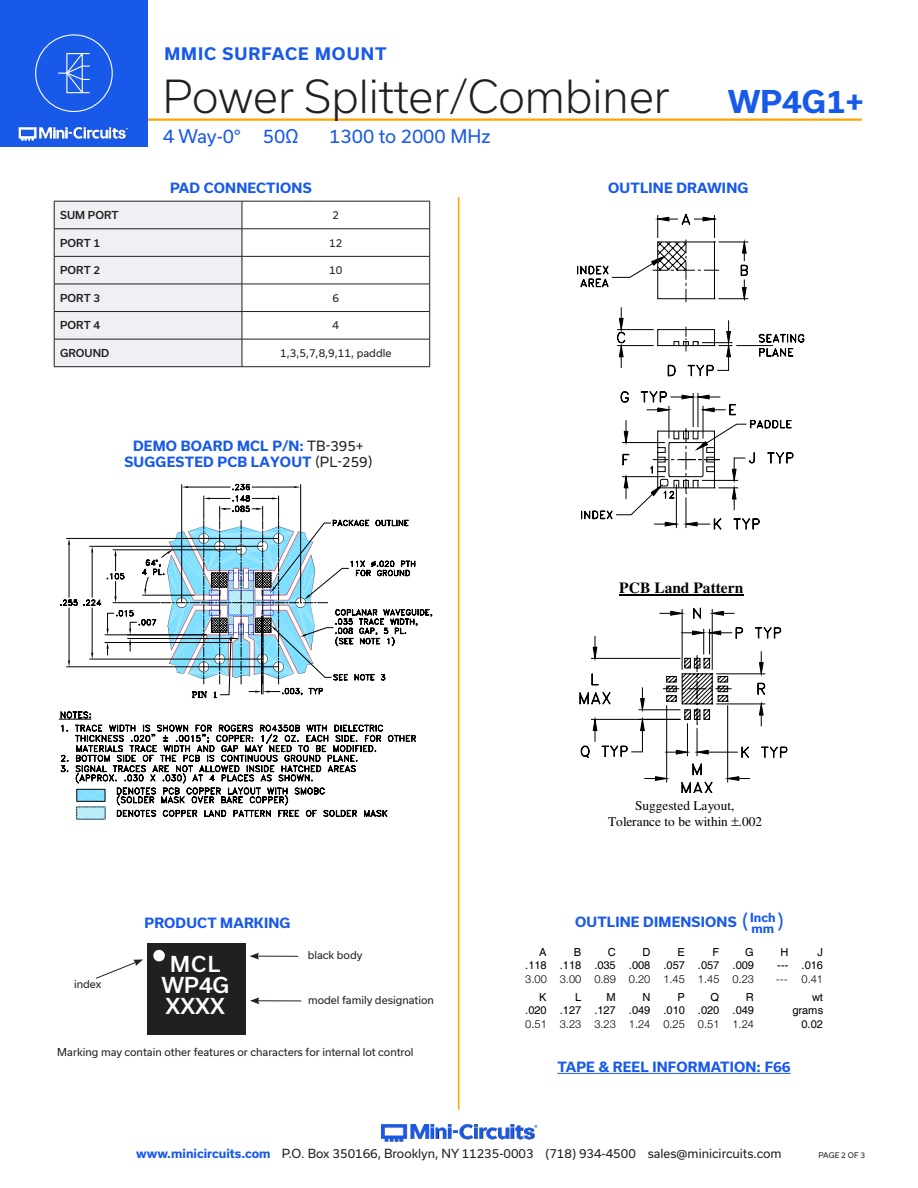
<style>
.page{position:relative;width:918px;height:1188px;background:#fff}
.page>*{position:absolute;margin:0;border:0;box-sizing:border-box;transform-origin:0 0}
.t1{font:300 43.5px "Usual";color:#221f1f}
.t2{font:700 30px "Usual";color:#1859ea}
.t3{font:500 21px/21px "Usual";color:#fff;text-align:center}
.t4{font:18px "Usual";color:#1859ea}
.t5{font:700 16.5px "Usual";letter-spacing:.065em;color:#1859ea}
.t6{font:700 15.45px "Times";letter-spacing:.005em;color:#000}
.t7{font:700 13.5px/16.2px "Usual";letter-spacing:.015em;color:#1859ea;text-align:center}
.t8{font:13.35px/16.5px "Times";color:#000;text-align:center}
.t9{font:12px "Usual";color:#221f1f}
.t10{font:700 12px "Usual";color:#1859ea}
.t11{font:11.1px "Helvetica";letter-spacing:-.01em;color:#000}
.t12{font:300 11.1px "Helvetica Neue";color:#000}
.t13{font:10.5px "Usual";color:#221f1f}
.t14{font:500 10.5px "Usual";color:#221f1f}
.t15{font:7.5px "Usual";color:#221f1f}
.s1{font-weight:400;color:#221f1f}
.s2{font-weight:400;font-size:19.5px}
.s3{font-weight:700;color:#1859ea}
</style>
<div class="page">
<hr style="left:242px;top:201px;width:188px;height:1px;background:#221f1f">
<hr style="left:242px;top:229px;width:188px;height:1px;background:#221f1f">
<hr style="left:242px;top:256px;width:188px;height:1px;background:#221f1f">
<hr style="left:242px;top:284px;width:188px;height:1px;background:#221f1f">
<hr style="left:242px;top:311px;width:188px;height:1px;background:#221f1f">
<hr style="left:242px;top:339px;width:188px;height:1px;background:#221f1f">
<svg style="left:54px;top:201px;width:189px;height:165px"></svg>
<svg style="left:429px;top:201px;width:1px;height:165px"></svg>
<hr style="left:54px;top:366px;width:188px;height:1px;background:#221f1f">
<hr style="left:242px;top:366px;width:188px;height:1px;background:#221f1f">
<div style="left:148px;top:944px;width:98px;height:91px;background:#221f1f"></div>
<div style="left:153px;top:950px;width:12px;height:11px;background:#fff;border-radius:50%"></div>
<hr style="left:257px;top:956px;width:41px;height:1px;background:#221f1f">
<svg style="left:250px;top:953px;width:9px;height:7px"></svg>
<hr style="left:257px;top:1000px;width:44px;height:1px;background:#221f1f">
<svg style="left:250px;top:997px;width:9px;height:7px"></svg>
<svg style="left:96px;top:959px;width:47px;height:20px"></svg>
<hr style="left:458px;top:197px;width:1px;height:913px;background:#ffa300">
<svg style="left:58px;top:718px;width:358px;height:102px"></svg>
<svg style="left:60px;top:711px;width:296px;height:73px"></svg>
<svg style="left:133px;top:696px;width:180px;height:88px"></svg>
<svg style="left:60px;top:484px;width:373px;height:212px"></svg>
<svg style="left:581px;top:213px;width:224px;height:317px"></svg>
<hr style="left:557px;top:1073px;width:234px;height:1px;background:#1859ea">
<hr style="left:129px;top:118px;width:733px;height:3px;background:#ffa300">
<div style="left:0;top:0;width:147px;height:147px;background:#1859ea"></div>
<img style="left:18px;top:126px;width:110px;height:15px">
<div style="left:35px;top:34px;width:78px;height:78px;border:1px solid #fff;border-radius:50%"></div>
<svg style="left:58px;top:53px;width:32px;height:41px"></svg>
<img style="left:381px;top:1108px;width:157px;height:34px">
<svg style="left:579px;top:594px;width:208px;height:199px"></svg>
<p class="t5" style="left:164px;top:45px;width:224px">MMIC SURFACE MOUNT</p>
<h1 class="t1" style="left:163px;top:78px;width:508px">Power Splitter/Combiner</h1>
<h3 class="t4" style="left:163px;top:128px;width:137px">4 Way-0° 50Ω</h3>
<h3 class="t4" style="left:329px;top:128px;width:163px">1300 to 2000 MHz</h3>
<h2 class="t2" style="left:728px;top:85px;width:138px">WP4G1+</h2>
<p class="t7" style="left:170px;top:180px;width:143px">PAD CONNECTIONS</p>
<p class="t14" style="left:60px;top:211px;width:60px">SUM PORT</p>
<p class="t13" style="left:333px;top:210px;width:8px">2</p>
<p class="t14" style="left:60px;top:238px;width:42px">PORT 1</p>
<p class="t13" style="left:329px;top:237px;width:15px">12</p>
<p class="t14" style="left:60px;top:266px;width:42px">PORT 2</p>
<p class="t13" style="left:329px;top:265px;width:15px">10</p>
<p class="t14" style="left:60px;top:293px;width:42px">PORT 3</p>
<p class="t13" style="left:333px;top:293px;width:8px">6</p>
<p class="t14" style="left:60px;top:321px;width:42px">PORT 4</p>
<p class="t13" style="left:333px;top:320px;width:8px">4</p>
<p class="t14" style="left:60px;top:349px;width:51px">GROUND</p>
<p class="t13" style="left:280px;top:348px;width:113px">1,3,5,7,8,9,11, paddle</p>
<p class="t7" style="left:125px;top:438px;width:249px">DEMO BOARD MCL P/N: <span class="s1">TB-395+<br></span>SUGGESTED PCB LAYOUT <span class="s1">(PL-259)</span></p>
<p class="t13" style="left:74px;top:979px;width:29px">index</p>
<p class="t7" style="left:145px;top:915px;width:147px">PRODUCT MARKING</p>
<h3 class="t3" style="left:161px;top:955px;width:69px">MCL<br>WP4G<br>XXXX</h3>
<p class="t13" style="left:308px;top:950px;width:56px">black body</p>
<p class="t13" style="left:308px;top:995px;width:128px">model family designation</p>
<p class="t13" style="left:57px;top:1047px;width:358px">Marking may contain other features or characters for internal lot control</p>
<p class="t7" style="left:608px;top:180px;width:142px">OUTLINE DRAWING</p>
<p class="t6" style="left:619px;top:578px;width:126px">PCB Land Pattern</p>
<p class="t8" style="left:608px;top:798px;width:155px">Suggested Layout,<br>Tolerance to be within .002</p>
<p class="t7" style="left:575px;top:914px;width:202px">OUTLINE DIMENSIONS <span class="s2">(</span><sup>Inch</sup></p>
<p class="t10" style="left:751px;top:922px;width:34px">mm <sup>)</sup></p>
<p class="t11" style="left:539px;top:947px;width:9px">A</p>
<p class="t11" style="left:574px;top:947px;width:9px">B</p>
<p class="t11" style="left:608px;top:947px;width:9px">C</p>
<p class="t11" style="left:642px;top:947px;width:9px">D</p>
<p class="t11" style="left:677px;top:947px;width:9px">E</p>
<p class="t11" style="left:712px;top:947px;width:8px">F</p>
<p class="t11" style="left:745px;top:947px;width:10px">G</p>
<p class="t11" style="left:781px;top:947px;width:9px">H</p>
<p class="t11" style="left:817px;top:947px;width:7px">J</p>
<p class="t11" style="left:525px;top:961px;width:230px">.118 .118 .035 .008 .057 .057 .009</p>
<p class="t11" style="left:777px;top:961px;width:47px">--- .016</p>
<p class="t12" style="left:525px;top:973px;width:230px">3.00 3.00 0.89 0.20 1.45 1.45 0.23</p>
<p class="t12" style="left:776px;top:973px;width:49px">--- 0.41</p>
<p class="t11" style="left:539px;top:993px;width:9px">K</p>
<p class="t11" style="left:575px;top:993px;width:8px">L</p>
<p class="t11" style="left:606px;top:993px;width:11px">M</p>
<p class="t11" style="left:642px;top:993px;width:9px">N</p>
<p class="t11" style="left:677px;top:993px;width:9px">P</p>
<p class="t11" style="left:711px;top:993px;width:10px">Q</p>
<p class="t11" style="left:746px;top:993px;width:9px">R</p>
<p class="t11" style="left:812px;top:993px;width:12px">wt</p>
<p class="t11" style="left:525px;top:1006px;width:230px">.020 .127 .127 .049 .010 .020 .049</p>
<p class="t11" style="left:792px;top:1006px;width:32px">grams</p>
<p class="t12" style="left:525px;top:1018px;width:230px">0.51 3.23 3.23 1.24 0.25 0.51 1.24</p>
<p class="t11" style="left:802px;top:1020px;width:23px">0.02</p>
<p class="t7" style="left:557px;top:1059px;width:235px">TAPE &amp; REEL INFORMATION: F66</p>
<p class="t9" style="left:136px;top:1148px;width:647px"><span class="s3">www.minicircuits.com</span> P.O. Box 350166, Brooklyn, NY 11235-0003 (718) 934-4500 sales@minicircuits.com</p>
<p class="t15" style="left:819px;top:1151px;width:48px">PAGE 2 OF 3</p>
</div>
